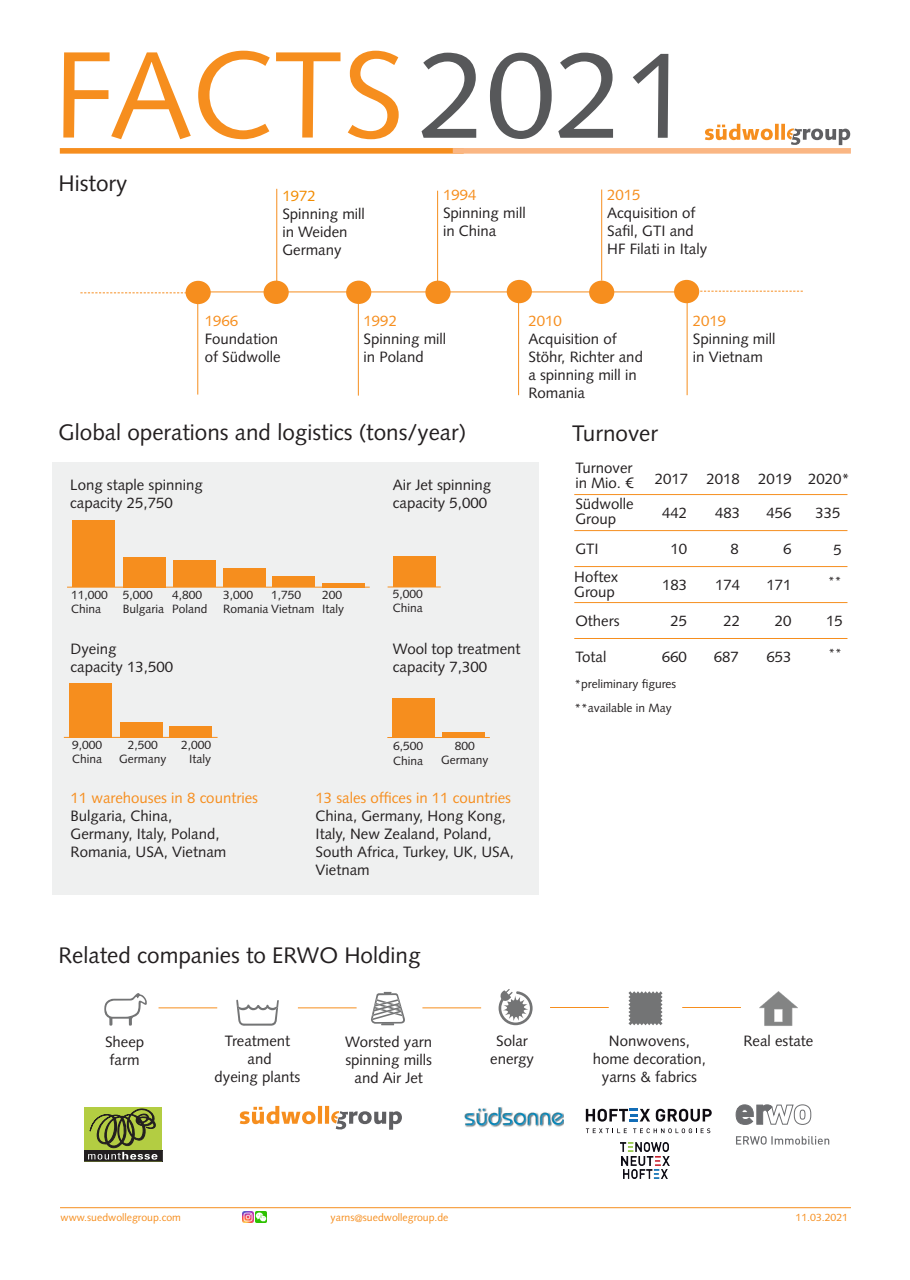
<style>
.page{position:relative;width:910px;height:1280px;background:#fff}
.page>*{position:absolute;margin:0;border:0;box-sizing:border-box;transform-origin:0 0}
.t1{font:123px "Syntax LT Std";color:#f68e1e}
.t2{font:22.5px "Syntax LT Std";color:#231f20}
.t3{font:15px/18px "Syntax LT Std";color:#231f20}
.t4{font:15px "Syntax LT Std";color:#f68e1e}
.t5{font:15px "Syntax LT Std";color:#f28c00}
.t6{font:12px/14.4px "Syntax LT Std";color:#231f20}
.t7{font:10.5px "Syntax LT Std";color:#f68e1e}
.s1{color:#57585a}
</style>
<div class="page">
<svg style="left:240px;top:1106px;width:162px;height:24px"></svg>
<div style="left:52px;top:463px;width:486px;height:432px;background:#eff0f0"></div>
<svg style="left:656px;top:1109px;width:56px;height:12px"></svg>
<svg style="left:586px;top:1128px;width:41px;height:5px"></svg>
<svg style="left:633px;top:1128px;width:77px;height:5px"></svg>
<svg style="left:586px;top:1109px;width:64px;height:12px"></svg>
<img style="left:623px;top:1169px;width:45px;height:9px">
<img style="left:621px;top:1156px;width:48px;height:9px">
<img style="left:620px;top:1143px;width:49px;height:9px">
<img style="left:464px;top:1107px;width:100px;height:20px">
<svg style="left:85px;top:1107px;width:77px;height:54px"></svg>
<svg style="left:736px;top:1104px;width:75px;height:21px"></svg>
<svg style="left:736px;top:1136px;width:93px;height:9px"></svg>
<svg style="left:705px;top:124px;width:145px;height:22px"></svg>
<div style="left:60px;top:148px;width:404px;height:6px;background:#f68e1e"></div>
<div style="left:453px;top:148px;width:398px;height:6px;background:#fab683"></div>
<hr style="left:60px;top:1207px;width:791px;height:1px;background:#f68e1e">
<div style="left:393px;top:556px;width:42px;height:31px;background:#f68e1e"></div>
<hr style="left:388px;top:587px;width:53px;height:1px;background:#f68e1e">
<hr style="left:64px;top:737px;width:154px;height:1px;background:#f68e1e">
<div style="left:69px;top:683px;width:43px;height:54px;background:#f68e1e"></div>
<div style="left:120px;top:722px;width:42px;height:15px;background:#f68e1e"></div>
<div style="left:170px;top:726px;width:42px;height:11px;background:#f68e1e"></div>
<div style="left:393px;top:698px;width:42px;height:39px;background:#f68e1e"></div>
<div style="left:442px;top:732px;width:42px;height:5px;background:#f68e1e"></div>
<hr style="left:387px;top:737px;width:103px;height:1px;background:#f68e1e">
<hr style="left:574px;top:638px;width:273px;height:1px;background:#f68e1e">
<hr style="left:322px;top:583px;width:42px;height:4px;background:#f68e1e">
<div style="left:223px;top:569px;width:43px;height:18px;background:#f68e1e"></div>
<hr style="left:67px;top:587px;width:303px;height:1px;background:#f68e1e">
<div style="left:123px;top:557px;width:42px;height:30px;background:#f68e1e"></div>
<div style="left:72px;top:520px;width:43px;height:67px;background:#f68e1e"></div>
<div style="left:173px;top:560px;width:42px;height:27px;background:#f68e1e"></div>
<div style="left:272px;top:576px;width:43px;height:11px;background:#f68e1e"></div>
<svg style="left:242px;top:1211px;width:25px;height:11px"></svg>
<hr style="left:159px;top:1007px;width:58px;height:1px;background:#f68e1e">
<hr style="left:298px;top:1007px;width:59px;height:1px;background:#f68e1e">
<hr style="left:422px;top:1007px;width:59px;height:1px;background:#f68e1e">
<hr style="left:550px;top:1007px;width:59px;height:1px;background:#f68e1e">
<hr style="left:682px;top:1007px;width:59px;height:1px;background:#f68e1e">
<img style="left:759px;top:991px;width:38px;height:35px">
<svg style="left:371px;top:992px;width:34px;height:33px"></svg>
<svg style="left:104px;top:993px;width:43px;height:33px"></svg>
<svg style="left:236px;top:1000px;width:43px;height:26px"></svg>
<svg style="left:628px;top:991px;width:34px;height:34px"></svg>
<svg style="left:499px;top:989px;width:34px;height:36px"></svg>
<hr style="left:518px;top:303px;width:1px;height:92px;background:#f68e1e">
<hr style="left:276px;top:189px;width:1px;height:93px;background:#f68e1e">
<hr style="left:190px;top:292px;width:501px;height:1px;background:#f68e1e">
<svg style="left:80px;top:292px;width:106px;height:1px"></svg>
<hr style="left:197px;top:303px;width:1px;height:92px;background:#f68e1e">
<div style="left:674px;top:280px;width:25px;height:23px;background:#f68e1e;border-radius:50%"></div>
<hr style="left:358px;top:304px;width:1px;height:92px;background:#f68e1e">
<hr style="left:601px;top:189px;width:1px;height:92px;background:#f68e1e">
<hr style="left:437px;top:191px;width:1px;height:91px;background:#f68e1e">
<div style="left:507px;top:280px;width:25px;height:23px;background:#f68e1e;border-radius:50%"></div>
<div style="left:425px;top:281px;width:26px;height:23px;background:#f68e1e;border-radius:50%"></div>
<div style="left:346px;top:281px;width:25px;height:23px;background:#f68e1e;border-radius:50%"></div>
<div style="left:264px;top:281px;width:25px;height:23px;background:#f68e1e;border-radius:50%"></div>
<div style="left:186px;top:281px;width:25px;height:23px;background:#f68e1e;border-radius:50%"></div>
<svg style="left:699px;top:291px;width:104px;height:1px"></svg>
<hr style="left:687px;top:303px;width:1px;height:92px;background:#f68e1e">
<div style="left:589px;top:281px;width:25px;height:23px;background:#f68e1e;border-radius:50%"></div>
<h1 class="t1" style="left:53px;top:22px;width:640px">FACTS<span class="s1">2021</span></h1>
<h2 class="t2" style="left:59px;top:170px;width:70px">History</h2>
<p class="t5" style="left:282px;top:187px;width:35px">1972</p>
<p class="t3" style="left:282px;top:205px;width:84px">Spinning mill in Weiden<br>Germany</p>
<p class="t4" style="left:443px;top:186px;width:35px">1994</p>
<p class="t3" style="left:443px;top:204px;width:84px">Spinning mill in China</p>
<p class="t4" style="left:607px;top:186px;width:35px">2015</p>
<p class="t3" style="left:607px;top:204px;width:101px">Acquisition of<br>Safil, GTI and<br>HF Filati in Italy</p>
<p class="t4" style="left:205px;top:312px;width:35px">1966</p>
<p class="t3" style="left:205px;top:330px;width:77px">Foundation of Südwolle</p>
<p class="t4" style="left:364px;top:312px;width:35px">1992</p>
<p class="t3" style="left:364px;top:330px;width:84px">Spinning mill in Poland</p>
<p class="t4" style="left:528px;top:312px;width:35px">2010</p>
<p class="t3" style="left:528px;top:330px;width:116px">Acquisition of<br>Stöhr, Richter and a spinning mill in<br>Romania</p>
<p class="t4" style="left:693px;top:312px;width:35px">2019</p>
<p class="t3" style="left:693px;top:330px;width:84px">Spinning mill in Vietnam</p>
<h2 class="t2" style="left:59px;top:419px;width:409px">Global operations and logistics (tons/year)</h2>
<p class="t3" style="left:70px;top:476px;width:134px">Long staple spinning capacity 25,750</p>
<p class="t3" style="left:393px;top:476px;width:100px">Air Jet spinning capacity 5,000</p>
<p class="t6" style="left:71px;top:587px;width:38px">11,000<br>China</p>
<p class="t6" style="left:172px;top:587px;width:37px">4,800<br>Poland</p>
<p class="t6" style="left:123px;top:587px;width:43px">5,000<br>Bulgaria</p>
<p class="t6" style="left:223px;top:587px;width:93px">3,000<br>Romania Vietnam</p>
<p class="t6" style="left:322px;top:587px;width:23px">200<br>Italy</p>
<p class="t6" style="left:271px;top:587px;width:32px">1,750</p>
<p class="t6" style="left:393px;top:587px;width:32px">5,000<br>China</p>
<p class="t3" style="left:71px;top:639px;width:104px">Dyeing<br>capacity 13,500</p>
<p class="t3" style="left:393px;top:640px;width:129px">Wool top treatment capacity 7,300</p>
<p class="t6" style="left:72px;top:737px;width:32px">9,000<br>China</p>
<p class="t6" style="left:181px;top:737px;width:32px;text-align:right">2,000<br>Italy</p>
<p class="t6" style="left:119px;top:737px;width:49px;text-align:center">2,500<br>Germany</p>
<p class="t6" style="left:393px;top:739px;width:32px">6,500<br>China</p>
<p class="t6" style="left:441px;top:738px;width:49px;text-align:center">800<br>Germany</p>
<p class="t4" style="left:71px;top:789px;width:189px">11 warehouses in 8 countries</p>
<p class="t3" style="left:71px;top:807px;width:157px">Bulgaria, China,<br>Germany, Italy, Poland,<br>Romania, USA, Vietnam</p>
<p class="t4" style="left:315px;top:789px;width:197px">13 sales offices in 11 countries</p>
<p class="t3" style="left:315px;top:807px;width:200px">China, Germany, Hong Kong,<br>Italy, New Zealand, Poland,<br>South Africa, Turkey, UK, USA,<br>Vietnam</p>
<h2 class="t2" style="left:58px;top:942px;width:364px">Related companies to ERWO Holding</h2>
<h2 class="t2" style="left:572px;top:419px;width:87px">Turnover</h2>
<p class="t3" style="left:575px;top:461px;width:60px;line-height:15px">Turnover in Mio. €</p>
<p class="t3" style="left:575px;top:497px;width:60px;line-height:15px">Südwolle<br>Group</p>
<p class="t3" style="left:575px;top:540px;width:25px">GTI</p>
<p class="t3" style="left:574px;top:569px;width:46px;line-height:15px">Hoftex<br>Group</p>
<p class="t3" style="left:655px;top:470px;width:35px">2017</p>
<p class="t3" style="left:662px;top:504px;width:27px">442</p>
<p class="t3" style="left:670px;top:540px;width:18px">10</p>
<p class="t3" style="left:662px;top:576px;width:27px">183</p>
<p class="t3" style="left:706px;top:470px;width:145px">2018 2019 2020*</p>
<p class="t3" style="left:715px;top:504px;width:27px">483</p>
<p class="t3" style="left:766px;top:504px;width:27px">456</p>
<p class="t3" style="left:816px;top:504px;width:27px">335</p>
<p class="t3" style="left:731px;top:540px;width:10px">8</p>
<p class="t3" style="left:783px;top:540px;width:10px">6</p>
<p class="t3" style="left:833px;top:540px;width:10px">5</p>
<p class="t3" style="left:715px;top:576px;width:27px">174</p>
<p class="t3" style="left:766px;top:576px;width:27px">171</p>
<p class="t6" style="left:828px;top:574px;width:15px">**</p>
<p class="t3" style="left:575px;top:612px;width:46px">Others</p>
<p class="t3" style="left:575px;top:648px;width:33px">Total</p>
<p class="t3" style="left:670px;top:612px;width:18px">25</p>
<p class="t3" style="left:723px;top:612px;width:18px">22</p>
<p class="t3" style="left:775px;top:612px;width:18px">20</p>
<p class="t3" style="left:826px;top:612px;width:18px">15</p>
<p class="t3" style="left:662px;top:648px;width:27px">660</p>
<p class="t3" style="left:714px;top:648px;width:27px">687</p>
<p class="t3" style="left:766px;top:648px;width:27px">653</p>
<p class="t6" style="left:828px;top:646px;width:15px">**</p>
<p class="t6" style="left:574px;top:677px;width:103px">*preliminary figures</p>
<p class="t6" style="left:574px;top:700px;width:99px">**available in May</p>
<p class="t3" style="left:105px;top:1032px;width:41px">Sheep</p>
<p class="t3" style="left:743px;top:1031px;width:71px">Real estate</p>
<p class="t3" style="left:110px;top:1050px;width:32px">farm</p>
<p class="t3" style="left:215px;top:1031px;width:87px;text-align:center">Treatment and<br>dyeing plants</p>
<p class="t3" style="left:345px;top:1032px;width:88px;text-align:center">Worsted yarn spinning mills and Air Jet</p>
<p class="t3" style="left:490px;top:1032px;width:45px;text-align:center">Solar energy</p>
<p class="t3" style="left:593px;top:1031px;width:115px;text-align:center">Nonwovens, home decoration, yarns &amp; fabrics</p>
<p class="t7" style="left:61px;top:1211px;width:122px">www.suedwollegroup.com</p>
<p class="t7" style="left:331px;top:1211px;width:119px">yarns@suedwollegroup.de</p>
<p class="t7" style="left:796px;top:1211px;width:54px">11.03.2021</p>
</div>
